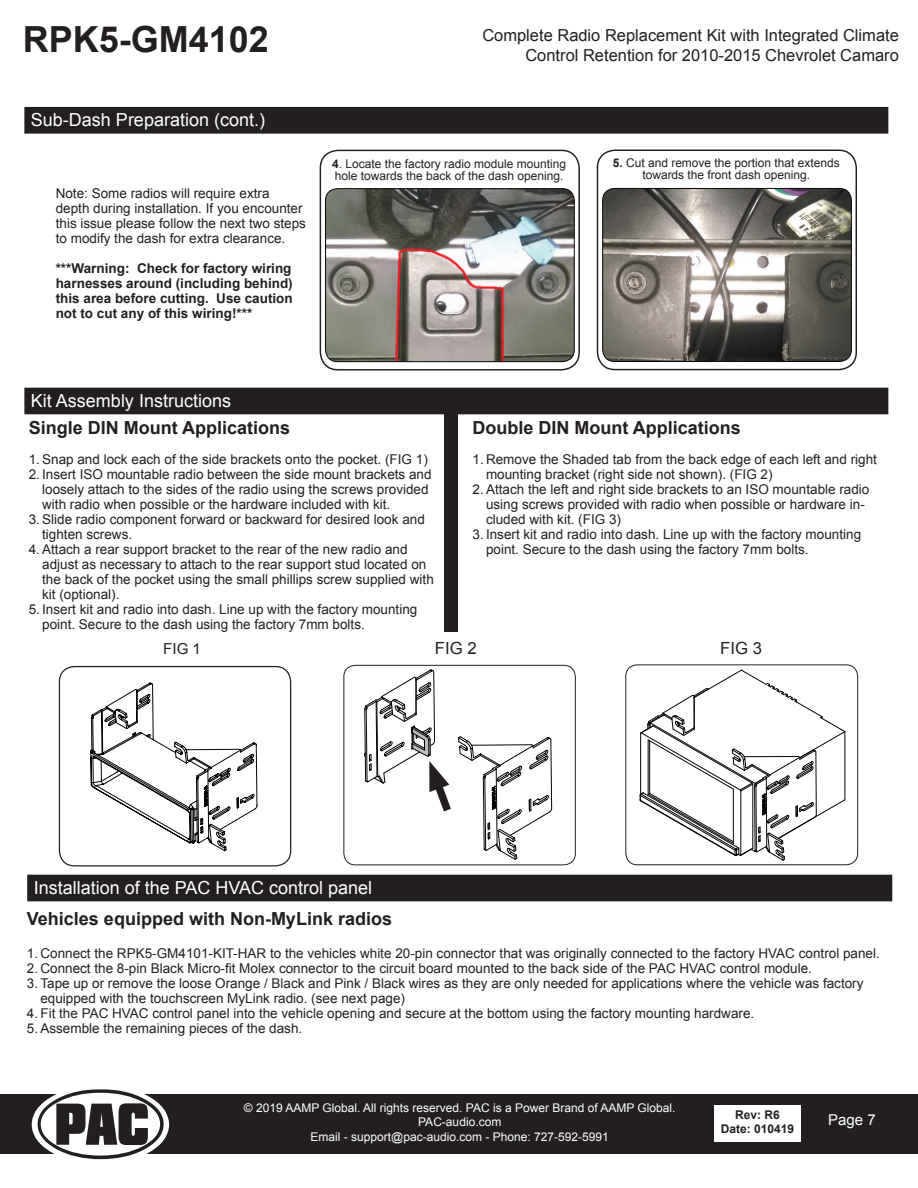
<style>
.page{position:relative;width:918px;height:1188px;background:#fff}
.page>*{position:absolute;margin:0;border:0;box-sizing:border-box;transform-origin:0 0}
.t1{font:700 36px "Arial";color:#231f20}
.t2{font:700 18px "Arial";color:#231f20}
.t3{font:18px "Arial";color:#fff}
.t4{font:16.8px "Arial";color:#231f20}
.t5{font:16.5px "Arial";color:#231f20}
.t6{font:15.15px "Arial";color:#231f20}
.t7{font:15px "Arial";color:#fff}
.t8{font:13.5px/15px "Arial";color:#231f20}
.t9{font:700 13.5px/15px "Arial";color:#231f20;text-align:justify}
.t10{font:12px/12px "Arial";color:#231f20}
.t11{font:12px/14.4px "Arial";color:#fff;text-align:center}
.t12{font:700 12px/14.4px "Arial";color:#231f20;text-align:center}
.s1{font-weight:700}
</style>
<div class="page">
<div style="left:0;top:1094px;width:918px;height:60px;background:#231f20"></div>
<svg style="left:35px;top:1089px;width:130px;height:71px"></svg>
<div style="left:714px;top:1106px;width:87px;height:36px;background:#fff"></div>
<div style="left:25px;top:388px;width:863px;height:26px;background:#231f20"></div>
<svg style="left:90px;top:682px;width:168px;height:170px"></svg>
<div style="left:59px;top:666px;width:232px;height:200px;border:1px solid #231f20;border-radius:15px"></div>
<img style="left:326px;top:190px;width:248px;height:172px">
<div style="left:325px;top:188px;width:250px;height:174px;border:1px solid #0b0906;border-radius:12px"></div>
<div style="left:320px;top:150px;width:260px;height:220px;border:1px solid #231f20;border-radius:18px"></div>
<img style="left:603px;top:188px;width:248px;height:174px">
<div style="left:602px;top:188px;width:250px;height:174px;border:1px solid #0b0906;border-radius:12px"></div>
<div style="left:597px;top:150px;width:260px;height:220px;border:1px solid #231f20;border-radius:18px"></div>
<hr style="left:627px;top:1098px;width:236px;height:1px;background:#c0bfbf">
<hr style="left:627px;top:664px;width:1px;height:201px;background:#c0bfbf">
<hr style="left:627px;top:664px;width:236px;height:1px;background:#c0bfbf">
<hr style="left:917px;top:664px;width:1px;height:201px;background:#c0bfbf">
<hr style="left:627px;top:1089px;width:236px;height:1px;background:#c0bfbf">
<svg style="left:640px;top:669px;width:206px;height:192px"></svg>
<div style="left:625px;top:664px;width:233px;height:201px;border:1px solid #231f20;border-radius:12px"></div>
<div style="left:343px;top:665px;width:233px;height:200px;border:1px solid #231f20;border-radius:12px"></div>
<svg style="left:364px;top:669px;width:188px;height:191px"></svg>
<div style="left:25px;top:108px;width:863px;height:25px;background:#231f20"></div>
<div style="left:24px;top:107px;width:864px;height:27px;border:2px solid #231f20"></div>
<div style="left:28px;top:875px;width:864px;height:26px;background:#231f20"></div>
<div style="left:444px;top:404px;width:13px;height:228px;background:#231f20"></div>
<h1 class="t1" style="left:23px;top:14px;width:248px">RPK5-GM4102</h1>
<h2 class="t3" style="left:31px;top:108px;width:236px">Sub-Dash Preparation (cont.)</h2>
<p class="t8" style="left:56px;top:186px;width:252px">Note: Some radios will require extra depth during installation. If you encounter this issue please follow the next two steps to modify the dash for extra clearance.</p>
<p class="t9" style="left:56px;top:261px;width:239px">***Warning: Check for factory wiring harnesses around (including behind) this area before cutting. Use caution not to cut any of this wiring!***</p>
<p class="t5" style="left:482px;top:24px;width:418px">Complete Radio Replacement Kit with Integrated Climate</p>
<p class="t5" style="left:525px;top:43px;width:375px">Control Retention for 2010-2015 Chevrolet Camaro</p>
<p class="t10" style="left:332px;top:158px;width:235px"><span class="s1">4</span>. Locate the factory radio module mounting hole towards the back of the dash opening.</p>
<p class="t10" style="left:613px;top:157px;width:229px;text-align:center"><span class="s1">5.</span> Cut and remove the portion that extends towards the front dash opening.</p>
<h2 class="t3" style="left:31px;top:388px;width:202px">Kit Assembly Instructions</h2>
<h2 class="t2" style="left:29px;top:415px;width:263px">Single DIN Mount Applications</h2>
<p class="t8" style="left:29px;top:452px;width:401px">1. Snap and lock each of the side brackets onto the pocket. (FIG 1)</p>
<p class="t8" style="left:42px;top:467px;width:391px;text-indent:-14px">2. Insert ISO mountable radio between the side mount brackets and loosely attach to the sides of the radio using the screws provided with radio when possible or the hardware included with kit.</p>
<p class="t8" style="left:42px;top:512px;width:384px;text-indent:-14px">3. Slide radio component forward or backward for desired look and tighten screws.</p>
<p class="t8" style="left:42px;top:542px;width:393px;text-indent:-14px">4. Attach a rear support bracket to the rear of the new radio and adjust as necessary to attach to the rear support stud located on the back of the pocket using the small phillips screw supplied with kit (optional).</p>
<p class="t8" style="left:42px;top:602px;width:377px;text-indent:-14px">5. Insert kit and radio into dash. Line up with the factory mounting point. Secure to the dash using the factory 7mm bolts.</p>
<p class="t6" style="left:163px;top:638px;width:39px">FIG 1</p>
<h2 class="t2" style="left:472px;top:415px;width:270px">Double DIN Mount Applications</h2>
<p class="t8" style="left:486px;top:452px;width:392px;text-indent:-14px">1. Remove the Shaded tab from the back edge of each left and right mounting bracket (right side not shown). (FIG 2)</p>
<p class="t8" style="left:486px;top:482px;width:385px;text-indent:-14px">2. Attach the left and right side brackets to an ISO mountable radio using screws provided with radio when possible or hardware in&shy;cluded with kit. (FIG 3)</p>
<p class="t8" style="left:486px;top:527px;width:377px;text-indent:-14px">3. Insert kit and radio into dash. Line up with the factory mounting point. Secure to the dash using the factory 7mm bolts.</p>
<p class="t4" style="left:435px;top:637px;width:43px">FIG 2</p>
<p class="t4" style="left:720px;top:637px;width:43px">FIG 3</p>
<h2 class="t3" style="left:34px;top:875px;width:340px">Installation of the PAC HVAC control panel</h2>
<h2 class="t2" style="left:27px;top:906px;width:367px">Vehicles equipped with Non-MyLink radios</h2>
<p class="t8" style="left:27px;top:946px;width:854px">1. Connect the RPK5-GM4101-KIT-HAR to the vehicles white 20-pin connector that was originally connected to the factory HVAC control panel.</p>
<p class="t8" style="left:27px;top:961px;width:787px">2. Connect the 8-pin Black Micro-fit Molex connector to the circuit board mounted to the back side of the PAC HVAC control module.</p>
<p class="t8" style="left:40px;top:976px;width:825px;text-indent:-14px">3. Tape up or remove the loose Orange / Black and Pink / Black wires as they are only needed for applications where the vehicle was factory equipped with the touchscreen MyLink radio. (see next page)</p>
<p class="t8" style="left:27px;top:1006px;width:729px">4. Fit the PAC HVAC control panel into the vehicle opening and secure at the bottom using the factory mounting hardware.</p>
<p class="t8" style="left:27px;top:1021px;width:277px">5. Assemble the remaining pieces of the dash.</p>
<p class="t11" style="left:244px;top:1101px;width:433px">© 2019 AAMP Global. All rights reserved. PAC is a Power Brand of AAMP Global.<br>PAC-audio.com<br>Email - support@pac-audio.com - Phone: 727-592-5991</p>
<p class="t12" style="left:721px;top:1108px;width:75px">Rev: R6<br>Date: 010419</p>
<p class="t7" style="left:828px;top:1109px;width:49px">Page 7</p>
</div>
